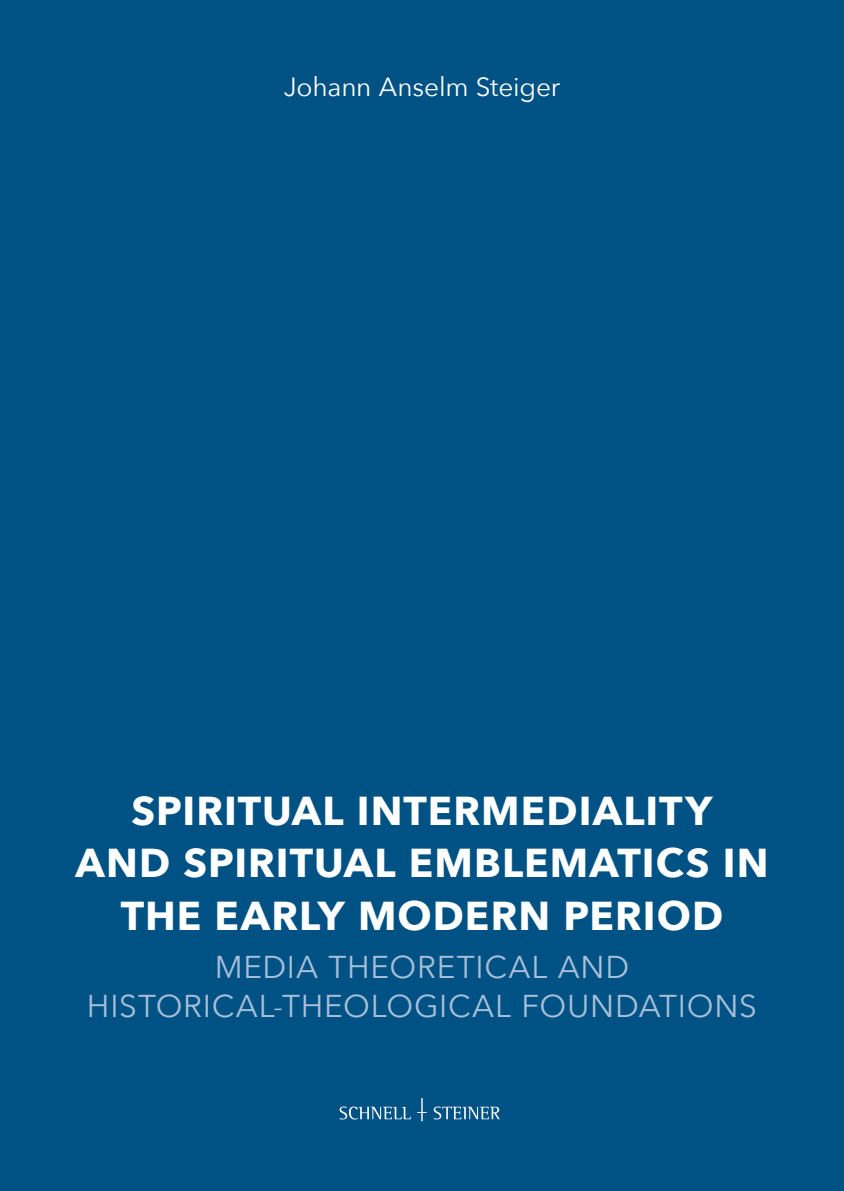
<style>
.page{position:relative;width:844px;height:1191px;background:#fff}
.page>*{position:absolute;margin:0;border:0;box-sizing:border-box;transform-origin:0 0}
.t1{font:700 40.25px/52.5px "Avenir Next";letter-spacing:.025em;color:#fff;text-align:center}
.t2{font:31.5px/38.5px "Avenir Next";letter-spacing:.025em;color:#a8bfd8;text-align:center}
.t3{font:26.25px "Avenir Next";letter-spacing:-.01em;color:#fff}
</style>
<div class="page">
<div style="left:0;top:0;width:843px;height:1191px;background:#005285"></div>
<svg style="left:417px;top:1098px;width:9px;height:23px"></svg>
<svg style="left:339px;top:1106px;width:71px;height:13px"></svg>
<svg style="left:433px;top:1106px;width:66px;height:13px"></svg>
<p class="t3" style="left:283px;top:64px;width:278px">Johann Anselm Steiger</p>
<p class="t1" style="left:75px;top:783px;width:694px">SPIRITUAL INTERMEDIALITY<br>AND SPIRITUAL EMBLEMATICS IN<br>THE EARLY MODERN PERIOD</p>
<p class="t2" style="left:87px;top:946px;width:671px">MEDIA THEORETICAL AND<br>HISTORICAL-THEOLOGICAL FOUNDATIONS</p>
</div>
